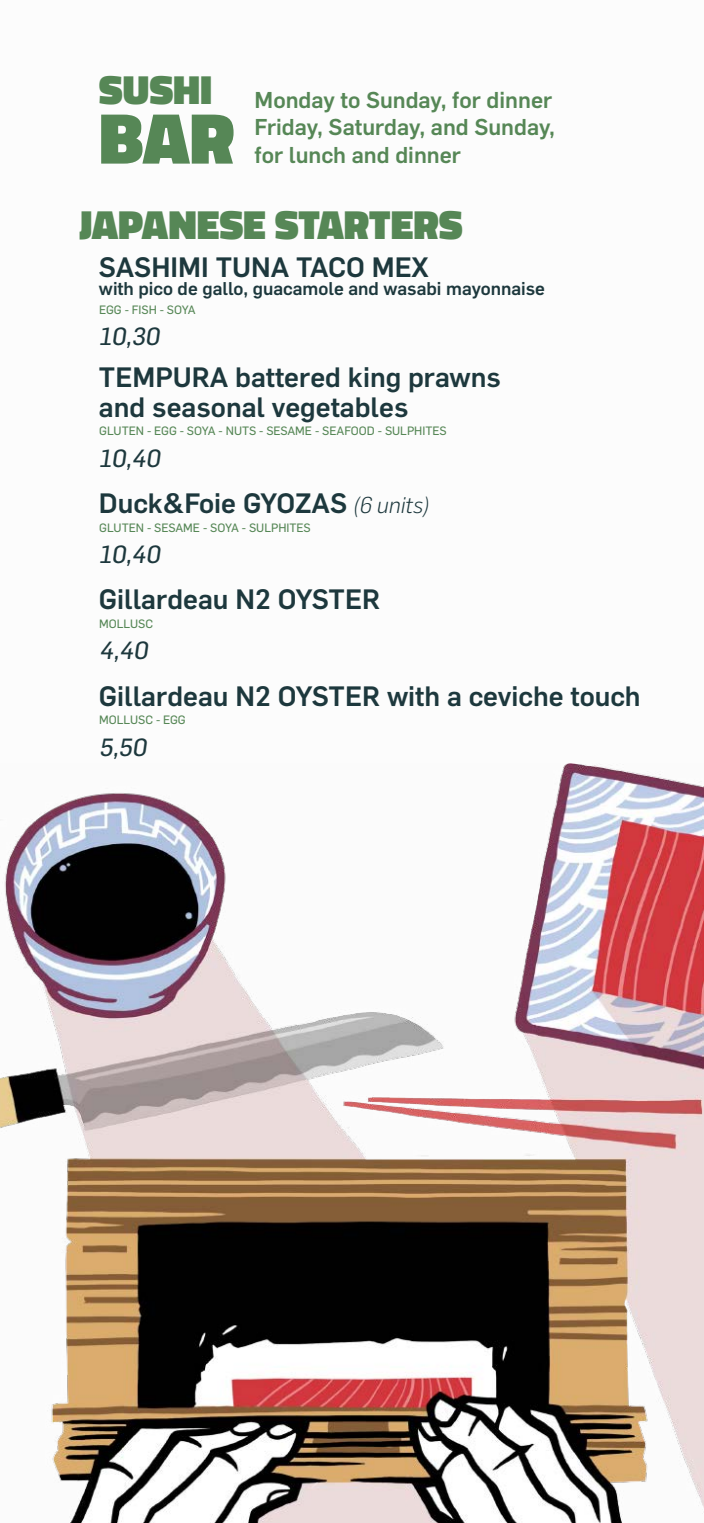
<style>
.page{position:relative;width:704px;height:1523px;background:#fff}
.page>*{position:absolute;margin:0;border:0;box-sizing:border-box;transform-origin:0 0}
.t1{font:900 73.12px "Titillium";color:#568756}
.t2{font:900 41.25px "Titillium";color:#568756}
.t3{font:500 27.5px/29.4px "Flama";color:#1d383d}
.t4{font:24.38px "Flama Basic";color:#1d383d}
.t5{font:500 22.5px/27.5px "Flama";color:#568756;text-align:justify}
.t6{font:500 18.12px "Flama";color:#1d383d}
.t7{font:11.88px "Flama Basic";color:#568756}
.s1{font-weight:300;font-style:italic;font-size:22.5px}
</style>
<div class="page">
<img style="left:0;top:764px;width:703px;height:758px">
<h2 class="t2" style="left:99px;top:59px;width:115px">SUSHI</h2>
<h1 class="t1" style="left:99px;top:85px;width:137px">BAR</h1>
<p class="t5" style="left:254px;top:84px;width:302px">Monday to Sunday, for dinner Friday, Saturday, and Sunday, for lunch and dinner</p>
<h2 class="t2" style="left:79px;top:194px;width:385px">JAPANESE STARTERS</h2>
<p class="t3" style="left:99px;top:250px;width:330px">SASHIMI TUNA TACO MEX</p>
<p class="t6" style="left:99px;top:276px;width:447px">with pico de gallo, guacamole and wasabi mayonnaise</p>
<p class="t4" style="left:99px;top:319px;width:66px">10,30</p>
<p class="t7" style="left:99px;top:301px;width:98px">EGG - FISH - SOYA</p>
<p class="t3" style="left:99px;top:361px;width:403px">TEMPURA battered king prawns and seasonal vegetables</p>
<p class="t4" style="left:99px;top:441px;width:67px">10,40</p>
<p class="t7" style="left:99px;top:423px;width:348px">GLUTEN - EGG - SOYA - NUTS - SESAME - SEAFOOD - SULPHITES</p>
<p class="t3" style="left:99px;top:486px;width:332px">Duck&amp;Foie GYOZAS <span class="s1">(6 units)</span></p>
<p class="t4" style="left:99px;top:537px;width:67px">10,40</p>
<p class="t7" style="left:99px;top:519px;width:213px">GLUTEN - SESAME - SOYA - SULPHITES</p>
<p class="t3" style="left:99px;top:583px;width:282px">Gillardeau N2 OYSTER</p>
<p class="t4" style="left:99px;top:633px;width:54px">4,40</p>
<p class="t7" style="left:99px;top:615px;width:55px">MOLLUSC</p>
<p class="t3" style="left:99px;top:679px;width:542px">Gillardeau N2 OYSTER with a ceviche touch</p>
<p class="t4" style="left:99px;top:730px;width:53px">5,50</p>
<p class="t7" style="left:99px;top:711px;width:88px">MOLLUSC - EGG</p>
</div>
